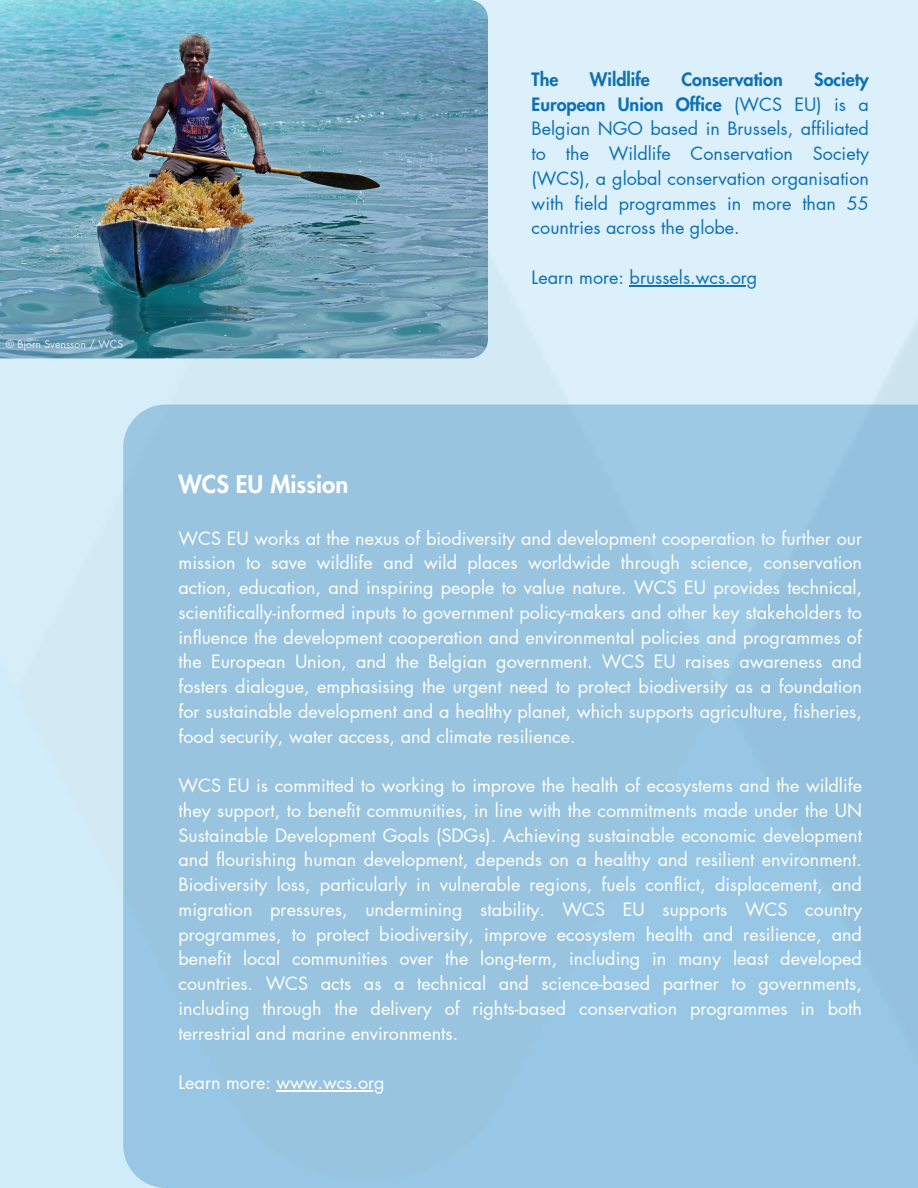
<style>
.page{position:relative;width:918px;height:1188px;background:#fff}
.page>*{position:absolute;margin:0;border:0;box-sizing:border-box;transform-origin:0 0}
.t1{font:800 24px "Futura LT Pro";color:#fff}
.t2{font:18px/24.8px "Futura LT Pro";color:#fff;text-align:justify}
.t3{font:18px/24.8px "Futura LT Pro";color:#0f70b4;text-align:justify}
.t4{font:800 18px "Futura LT Pro";color:#0f70b4}
.t5{font:10.5px "Futura LT Pro";color:#eceef5}
.s1{font-weight:800}
</style>
<div class="page">
<img style="left:0;top:0;width:918px;height:1188px">
<img style="left:0;top:0;width:487px;height:358px">
<div style="left:123px;top:405px;width:795px;height:783px;background:#98c4e0"></div>
<hr style="left:630px;top:285px;width:127px;height:1px;background:#0f70b4">
<hr style="left:276px;top:1090px;width:109px;height:1px;background:#fff">
<p class="t5" style="left:6px;top:340px;width:119px">© Björn Svensson / WCS</p>
<p class="t4" style="left:532px;top:71px;width:28px">The</p>
<p class="t4" style="left:590px;top:71px;width:61px">Wildlife</p>
<p class="t4" style="left:681px;top:71px;width:103px">Conservation</p>
<p class="t3" style="left:532px;top:68px;width:339px;text-indent:283px"><span class="s1">Society European Union Office</span> (WCS EU) is a Belgian NGO based in Brussels, affiliated to the Wildlife Conservation Society (WCS), a global conservation organisation with field programmes in more than 55 countries across the globe.</p>
<p class="t3" style="left:532px;top:266px;width:227px">Learn more: brussels.wcs.org</p>
<h1 class="t1" style="left:179px;top:473px;width:171px">WCS EU Mission</h1>
<p class="t2" style="left:179px;top:526px;width:685px">WCS EU works at the nexus of biodiversity and development cooperation to further our mission to save wildlife and wild places worldwide through science, conservation action, education, and inspiring people to value nature. WCS EU provides technical, scientifically-informed inputs to government policy-makers and other key stakeholders to influence the development cooperation and environmental policies and programmes of the European Union, and the Belgian government. WCS EU raises awareness and fosters dialogue, emphasising the urgent need to protect biodiversity as a foundation for sustainable development and a healthy planet, which supports agriculture, fisheries, food security, water access, and climate resilience.</p>
<p class="t2" style="left:179px;top:774px;width:685px">WCS EU is committed to working to improve the health of ecosystems and the wildlife they support, to benefit communities, in line with the commitments made under the UN Sustainable Development Goals (SDGs). Achieving sustainable economic development and flourishing human development, depends on a healthy and resilient environment.<br>Biodiversity loss, particularly in vulnerable regions, fuels conflict, displacement, and migration pressures, undermining stability. WCS EU supports WCS country programmes, to protect biodiversity, improve ecosystem health and resilience, and benefit local communities over the long-term, including in many least developed countries. WCS acts as a technical and science-based partner to governments, including through the delivery of rights-based conservation programmes in both terrestrial and marine environments.</p>
<p class="t2" style="left:179px;top:1071px;width:208px">Learn more: www.wcs.org</p>
</div>
